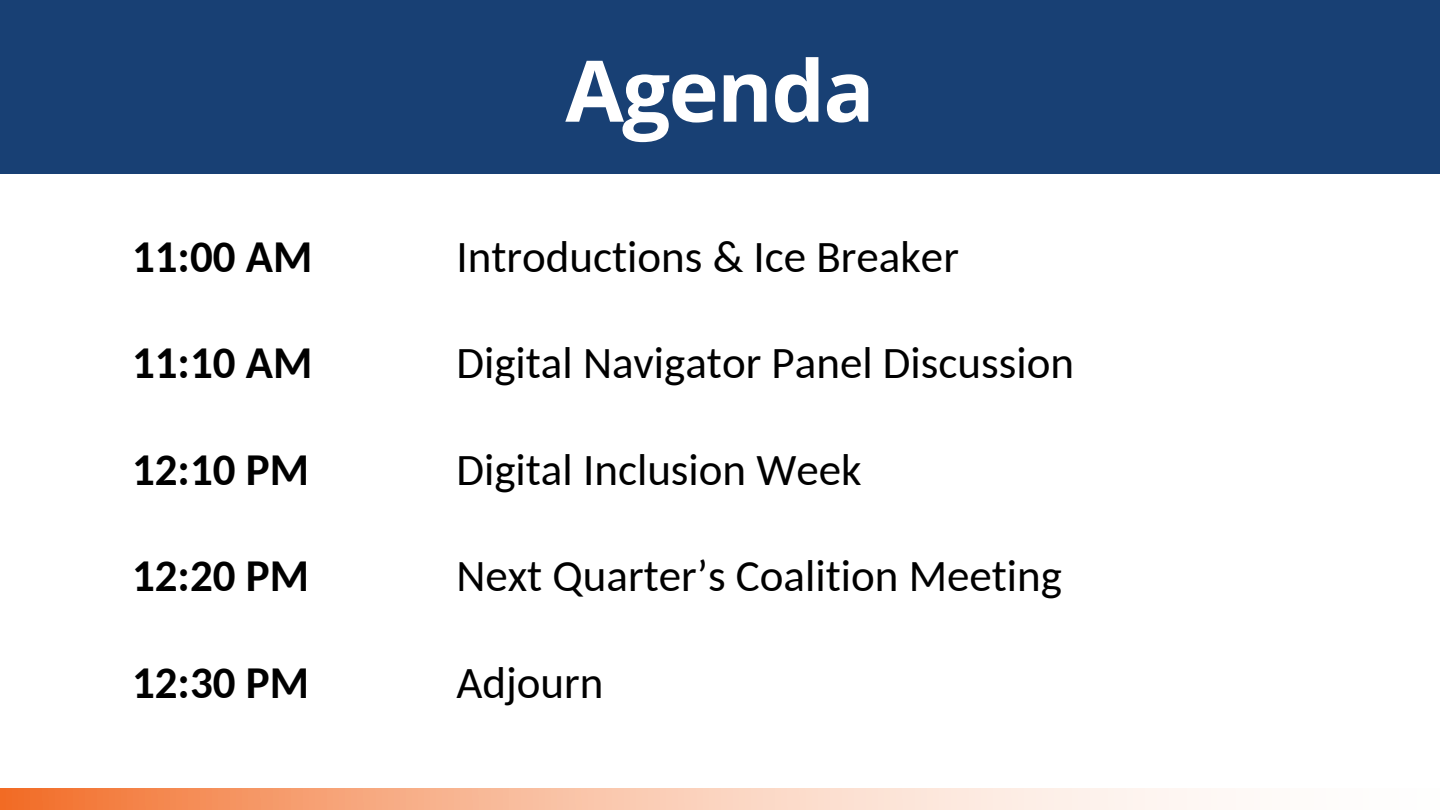
<style>
.page{position:relative;width:1440px;height:810px;background:#fff}
.page>*{position:absolute;margin:0;border:0;box-sizing:border-box;transform-origin:0 0}
.t1{font:700 85px "Open Sans";letter-spacing:-.02em;color:#fff}
.t2{font:45px "Carlito";color:#000}
.t3{font:700 45px "Carlito";color:#000}
</style>
<div class="page">
<div style="left:0;top:0;width:1440px;height:174px;background:#184074"></div>
<svg style="left:0;top:789px;width:1218px;height:21px;background:#f9c0a2"></svg>
<h1 class="t1" style="left:565px;top:31px;width:311px">Agenda</h1>
<p class="t3" style="left:132px;top:238px;width:182px">11:00 AM</p>
<p class="t2" style="left:456px;top:238px;width:504px">Introductions &amp; Ice Breaker</p>
<p class="t3" style="left:132px;top:345px;width:182px">11:10 AM</p>
<p class="t2" style="left:456px;top:345px;width:619px">Digital Navigator Panel Discussion</p>
<p class="t3" style="left:132px;top:451px;width:179px">12:10 PM</p>
<p class="t2" style="left:456px;top:451px;width:407px">Digital Inclusion Week</p>
<p class="t3" style="left:132px;top:558px;width:179px">12:20 PM</p>
<p class="t2" style="left:456px;top:558px;width:607px">Next Quarter’s Coalition Meeting</p>
<p class="t3" style="left:132px;top:664px;width:179px">12:30 PM</p>
<p class="t2" style="left:456px;top:664px;width:149px">Adjourn</p>
</div>
